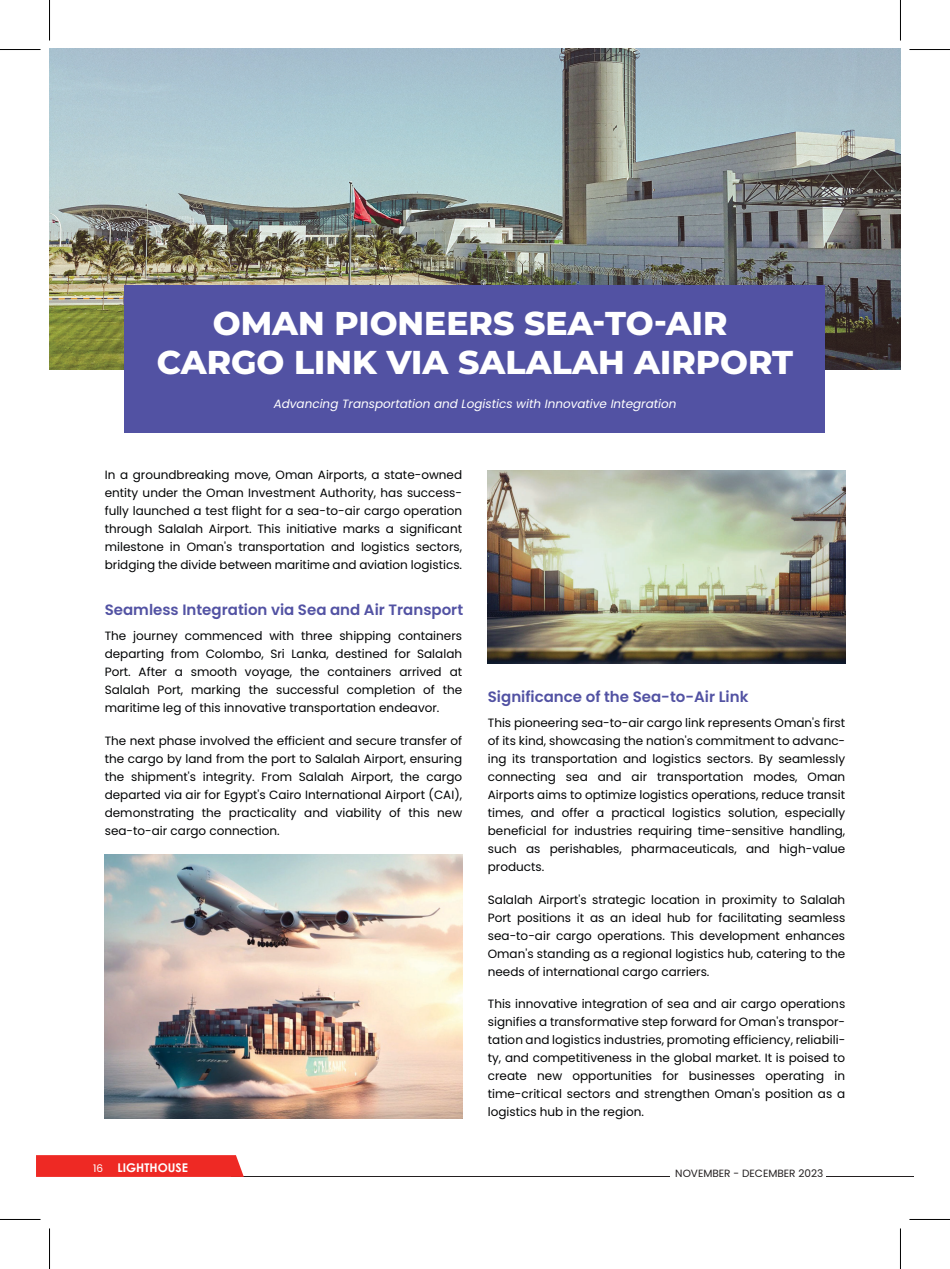
<style>
.page{position:relative;width:950px;height:1269px;background:#fff}
.page>*{position:absolute;margin:0;border:0;box-sizing:border-box;transform-origin:0 0}
.t1{font:800 33px/39px "Montserrat";color:#fff;text-align:center}
.t2{font:600 15px "Poppins";color:#5252a3}
.t3{font:12px/18px "Poppins";color:#020304;text-align:justify}
.t4{font:italic 12px "Poppins";color:#fff}
.t5{font:700 12px "Century Gothic";color:#fff}
.t6{font:10.5px "Poppins";color:#231f20}
.s1{font-family:"Poppins";font-weight:400;font-size:10.5px}
</style>
<div class="page">
<img style="left:50px;top:49px;width:850px;height:320px">
<div style="left:124px;top:284px;width:701px;height:148px;background:#5252a3"></div>
<img style="left:105px;top:854px;width:357px;height:264px">
<img style="left:487px;top:470px;width:358px;height:193px">
<hr style="left:231px;top:1176px;width:438px;height:1px;background:#231f20">
<hr style="left:826px;top:1176px;width:87px;height:1px;background:#231f20">
<div style="left:36px;top:1155px;width:208px;height:21px;background:#ee2924"></div>
<hr style="left:0;top:49px;width:40px;height:1px;background:#000">
<hr style="left:909px;top:49px;width:40px;height:1px;background:#000">
<hr style="left:0;top:1219px;width:40px;height:1px;background:#000">
<hr style="left:909px;top:1219px;width:40px;height:1px;background:#000">
<hr style="left:49px;top:0;width:1px;height:41px;background:#000">
<hr style="left:49px;top:1228px;width:1px;height:40px;background:#000">
<hr style="left:900px;top:0;width:1px;height:41px;background:#000">
<hr style="left:900px;top:1228px;width:1px;height:40px;background:#000">
<h1 class="t1" style="left:157px;top:302px;width:638px">OMAN PIONEERS SEA-TO-AIR<br>CARGO LINK VIA SALALAH AIRPORT</h1>
<p class="t4" style="left:273px;top:397px;width:404px">Advancing Transportation and Logistics with Innovative Integration</p>
<p class="t3" style="left:105px;top:466px;width:359px">In a groundbreaking move, Oman Airports, a state-owned entity under the Oman Investment Authority, has success&shy;fully launched a test flight for a sea-to-air cargo operation through Salalah Airport. This initiative marks a significant milestone in Oman's transportation and logistics sectors, bridging the divide between maritime and aviation logistics.</p>
<p class="t2" style="left:105px;top:600px;width:360px">Seamless Integration via Sea and Air Transport</p>
<p class="t3" style="left:105px;top:626px;width:359px">The journey commenced with three shipping containers departing from Colombo, Sri Lanka, destined for Salalah Port. After a smooth voyage, the containers arrived at Salalah Port, marking the successful completion of the maritime leg of this innovative transportation endeavor.</p>
<p class="t3" style="left:105px;top:731px;width:359px">The next phase involved the efficient and secure transfer of the cargo by land from the port to Salalah Airport, ensuring the shipment's integrity. From Salalah Airport, the cargo departed via air for Egypt's Cairo International Airport (CAI), demonstrating the practicality and viability of this new sea-to-air cargo connection.</p>
<p class="t5" style="left:93px;top:1158px;width:96px"><span class="s1">16</span> LIGHTHOUSE</p>
<p class="t2" style="left:488px;top:687px;width:262px">Significance of the Sea-to-Air Link</p>
<p class="t3" style="left:488px;top:713px;width:359px">This pioneering sea-to-air cargo link represents Oman's first of its kind, showcasing the nation's commitment to advanc&shy;ing its transportation and logistics sectors. By seamlessly connecting sea and air transportation modes, Oman Airports aims to optimize logistics operations, reduce transit times, and offer a practical logistics solution, especially beneficial for industries requiring time-sensitive handling, such as perishables, pharmaceuticals, and high-value products.</p>
<p class="t3" style="left:488px;top:890px;width:359px">Salalah Airport's strategic location in proximity to Salalah Port positions it as an ideal hub for facilitating seamless sea-to-air cargo operations. This development enhances Oman's standing as a regional logistics hub, catering to the needs of international cargo carriers.</p>
<p class="t3" style="left:488px;top:995px;width:359px">This innovative integration of sea and air cargo operations signifies a transformative step forward for Oman's transpor&shy;tation and logistics industries, promoting efficiency, reliabili&shy;ty, and competitiveness in the global market. It is poised to create new opportunities for businesses operating in time-critical sectors and strengthen Oman's position as a logistics hub in the region.</p>
<p class="t6" style="left:675px;top:1166px;width:149px">NOVEMBER - DECEMBER 2023</p>
</div>
